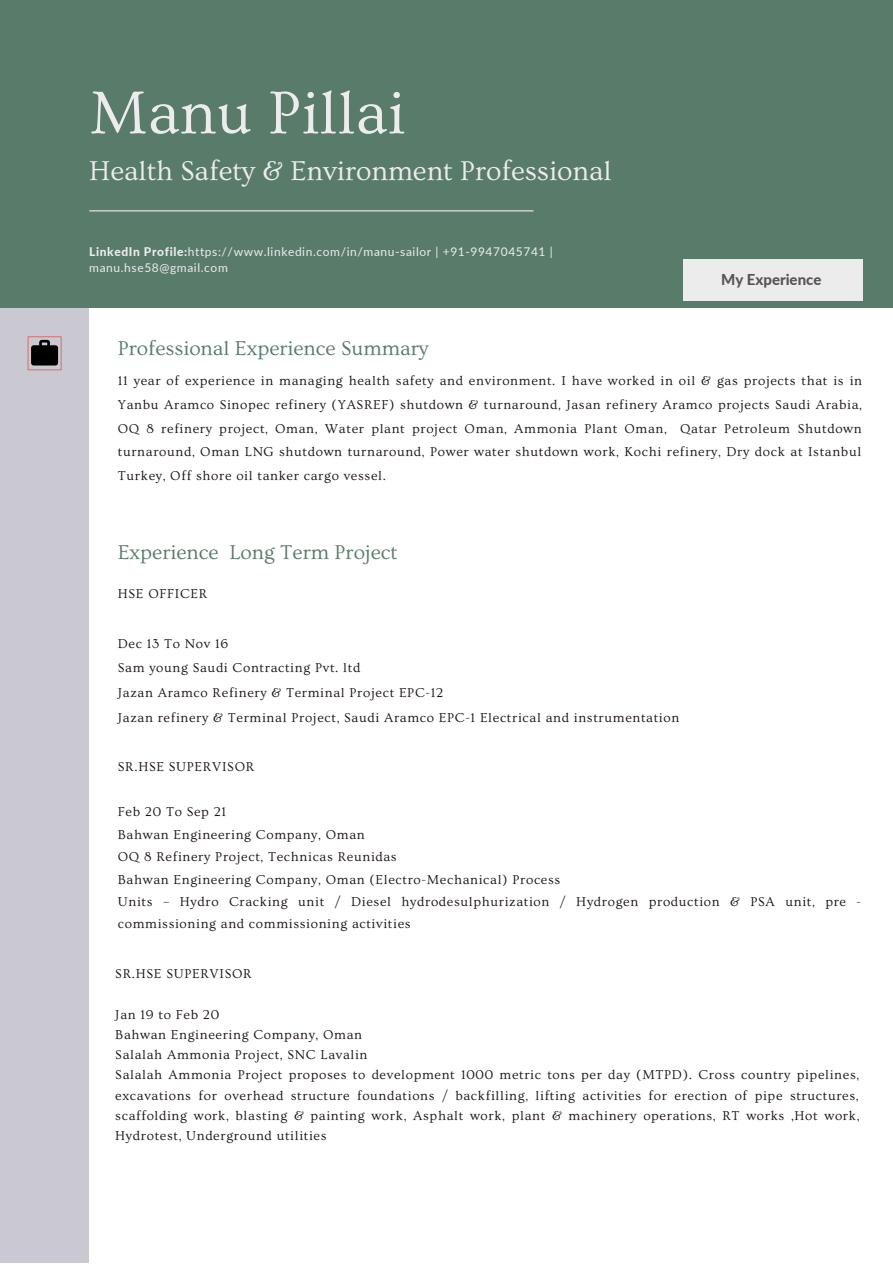
<style>
.page{position:relative;width:893px;height:1264px;background:#fff}
.page>*{position:absolute;margin:0;border:0;box-sizing:border-box;transform-origin:0 0}
.t1{font:63px "Ovo";color:#edeced}
.t2{font:28.5px "Ovo";color:#edeced}
.t3{font:21px "Ovo";color:#597b6a}
.t4{font:800 15px "Lato";color:#595454}
.t5{font:13.5px/20.2px "Ovo";letter-spacing:.05em;color:#1c1314}
.t6{font:12px/16px "Lato";letter-spacing:.05em;color:#edeced}
.s1{font-weight:800}
</style>
<div class="page">
<div style="left:0;top:0;width:892px;height:308px;background:#597b6a"></div>
<hr style="left:89px;top:210px;width:444px;height:1px;background:#edeced">
<div style="left:683px;top:259px;width:180px;height:42px;background:#edeced"></div>
<div style="left:0;top:308px;width:89px;height:954px;background:#cac8d1"></div>
<svg style="left:28px;top:336px;width:33px;height:34px"></svg>
<h1 class="t1" style="left:89px;top:79px;width:317px">Manu Pillai</h1>
<h2 class="t2" style="left:89px;top:155px;width:524px">Health Safety &amp; Environment Professional</h2>
<p class="t6" style="left:89px;top:243px;width:465px"><span class="s1">LinkedIn Profile:</span>https://www.linkedin.com/in/manu-sailor | +91-9947045741 | manu.hse58@gmail.com</p>
<p class="t4" style="left:721px;top:270px;width:102px">My Experience</p>
<h3 class="t3" style="left:118px;top:336px;width:312px">Professional Experience Summary</h3>
<p class="t5" style="left:118px;top:369px;width:745px;line-height:23.5px;text-align:justify">11 year of experience in managing health safety and environment. I have worked in oil &amp; gas projects that is in Yanbu Aramco Sinopec refinery (YASREF) shutdown &amp; turnaround, Jasan refinery Aramco projects Saudi Arabia, OQ 8 refinery project, Oman, Water plant project Oman, Ammonia Plant Oman, Qatar Petroleum Shutdown turnaround, Oman LNG shutdown turnaround, Power water shutdown work, Kochi refinery, Dry dock at Istanbul Turkey, Off shore oil tanker cargo vessel.</p>
<h3 class="t3" style="left:118px;top:541px;width:281px">Experience Long Term Project</h3>
<p class="t5" style="left:118px;top:584px;width:91px">HSE OFFICER</p>
<p class="t5" style="left:118px;top:631px;width:563px;line-height:24.8px">Dec 13 To Nov 16<br>Sam young Saudi Contracting Pvt. ltd<br>Jazan Aramco Refinery &amp; Terminal Project EPC-12<br>Jazan refinery &amp; Terminal Project, Saudi Aramco EPC-1 Electrical and instrumentation</p>
<p class="t5" style="left:118px;top:756px;width:138px">SR.HSE SUPERVISOR</p>
<p class="t5" style="left:118px;top:800px;width:744px;line-height:22.5px">Feb 20 To Sep 21<br>Bahwan Engineering Company, Oman<br>OQ 8 Refinery Project, Technicas Reunidas<br>Bahwan Engineering Company, Oman (Electro-Mechanical) Process<br>Units – Hydro Cracking unit / Diesel hydrodesulphurization / Hydrogen production &amp; PSA unit, pre - commissioning and commissioning activities</p>
<p class="t5" style="left:115px;top:963px;width:138px">SR.HSE SUPERVISOR</p>
<p class="t5" style="left:115px;top:1004px;width:745px">Jan 19 to Feb 20<br>Bahwan Engineering Company, Oman<br>Salalah Ammonia Project, SNC Lavalin<br>Salalah Ammonia Project proposes to development 1000 metric tons per day (MTPD). Cross country pipelines, excavations for overhead structure foundations / backfilling, lifting activities for erection of pipe structures, scaffolding work, blasting &amp; painting work, Asphalt work, plant &amp; machinery operations, RT works ,Hot work, Hydrotest, Underground utilities</p>
</div>
